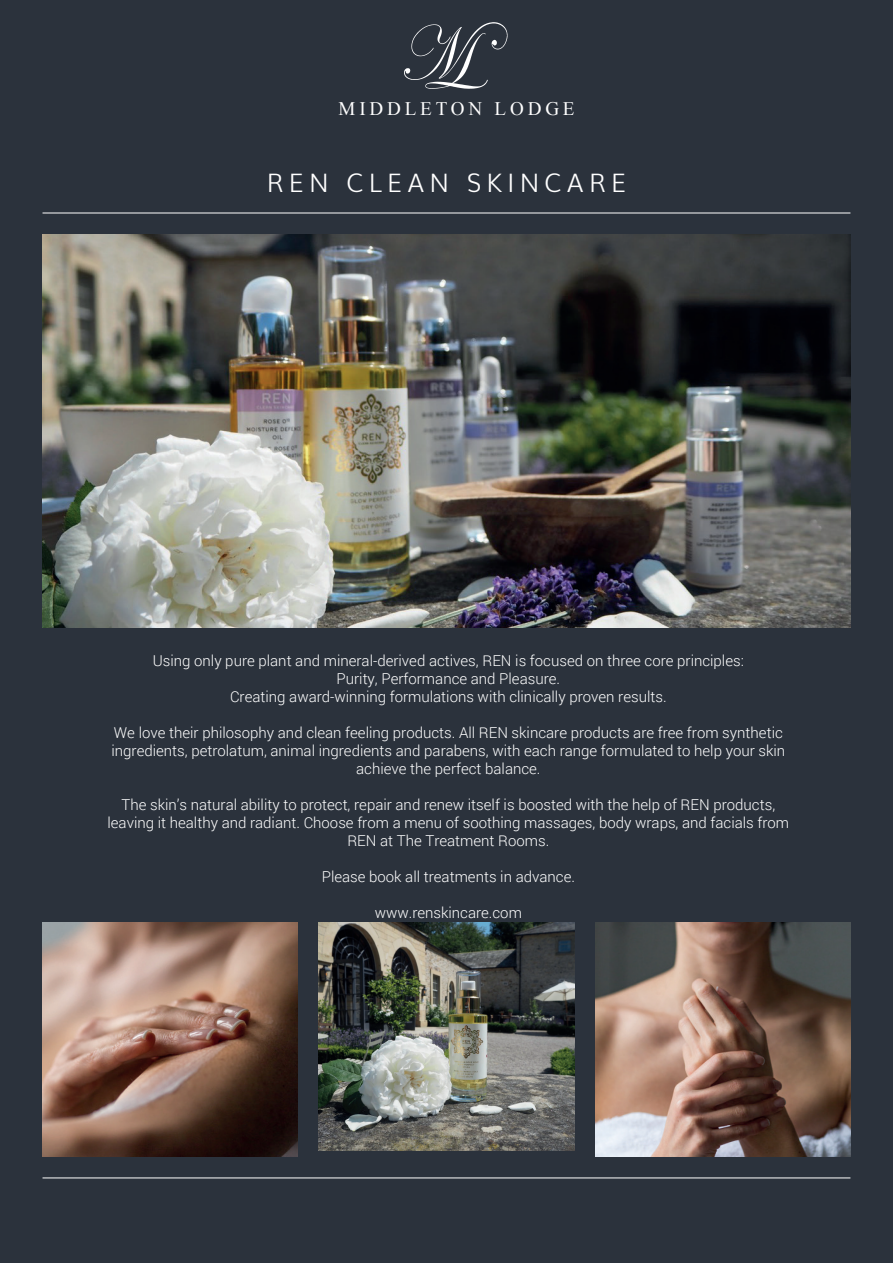
<style>
.page{position:relative;width:893px;height:1263px;background:#2b323c}
.page>*{position:absolute;margin:0;border:0;box-sizing:border-box;transform-origin:0 0}
.t1{font:300 25.5px "Muli";letter-spacing:.2em;color:#fff}
.t2{font:19.05px "Times New Roman";letter-spacing:.2em;color:#fff}
.t3{font:300 15px/18px "Roboto";color:#fff;text-align:center}
</style>
<div class="page">
<hr style="left:43px;top:213px;width:807px;height:1px;background:#fff">
<hr style="left:43px;top:1177px;width:807px;height:1px;background:#fff">
<img style="left:43px;top:235px;width:807px;height:392px">
<img style="left:43px;top:923px;width:255px;height:233px">
<img style="left:319px;top:923px;width:255px;height:227px">
<img style="left:595px;top:923px;width:255px;height:233px">
<svg style="left:404px;top:22px;width:104px;height:67px"></svg>
<p class="t2" style="left:339px;top:96px;width:238px">MIDDLETON LODGE</p>
<h1 class="t1" style="left:267px;top:163px;width:361px">REN CLEAN SKINCARE</h1>
<p class="t3" style="left:153px;top:651px;width:593px">Using only pure plant and mineral-derived actives, REN is focused on three core principles:<br>Purity, Performance and Pleasure.<br>Creating award-winning formulations with clinically proven results.</p>
<p class="t3" style="left:111px;top:723px;width:675px">We love their philosophy and clean feeling products. All REN skincare products are free from synthetic ingredients, petrolatum, animal ingredients and parabens, with each range formulated to help your skin achieve the perfect balance.</p>
<p class="t3" style="left:107px;top:795px;width:683px">The skin’s natural ability to protect, repair and renew itself is boosted with the help of REN products, leaving it healthy and radiant. Choose from a menu of soothing massages, body wraps, and facials from<br>REN at The Treatment Rooms.</p>
<p class="t3" style="left:322px;top:867px;width:255px">Please book all treatments in advance.</p>
<p class="t3" style="left:375px;top:903px;width:149px">www.renskincare.com</p>
</div>
